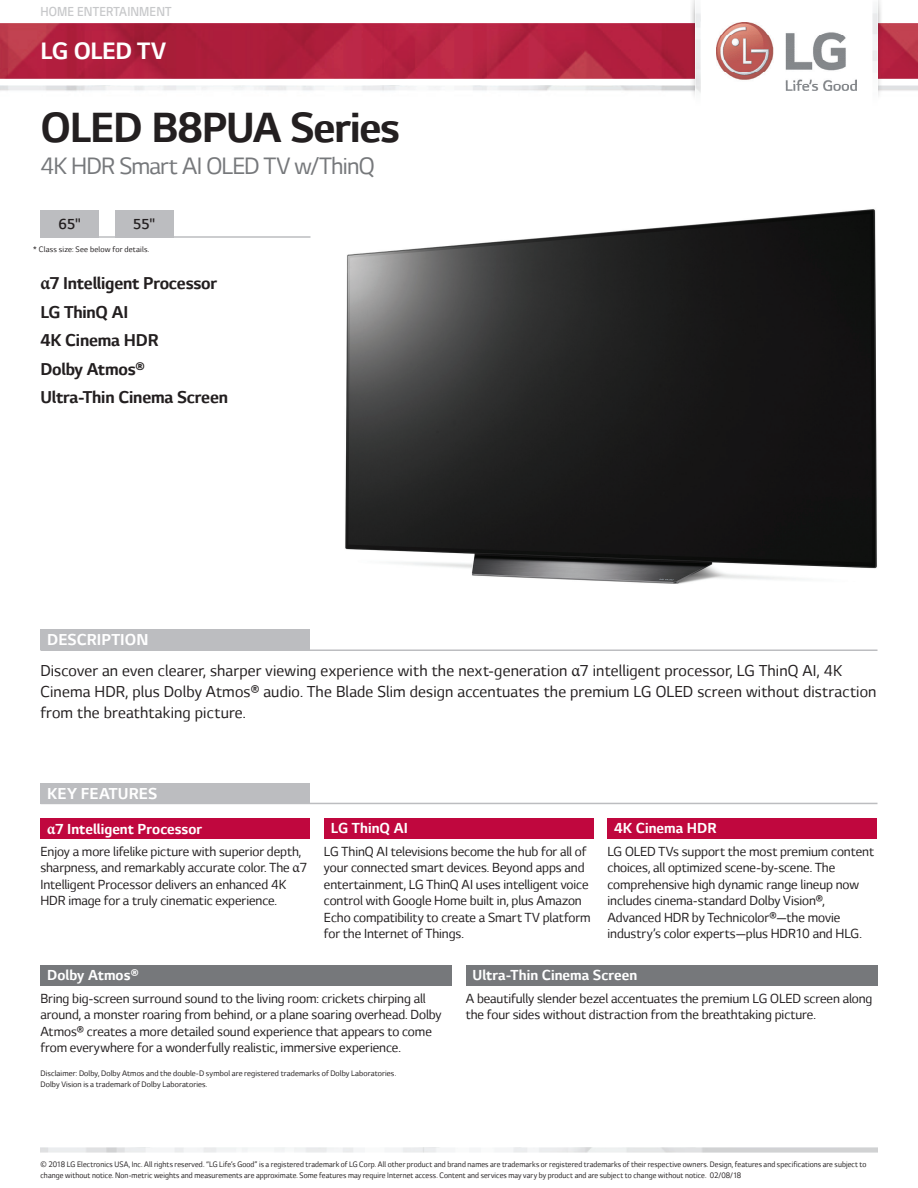
<style>
.page{position:relative;width:918px;height:1188px;background:#fff}
.page>*{position:absolute;margin:0;border:0;box-sizing:border-box;transform-origin:0 0}
.t1{font:700 48px "LG Smart";letter-spacing:-.025em;color:#231f20}
.t2{font:27px "LG Smart";letter-spacing:-.03em;color:#76787b}
.t3{font:700 27px "LG Smart";letter-spacing:-.015em;color:#fff}
.t4{font:700 19.5px/28.5px "LG Smart";letter-spacing:-.01em;color:#231f20}
.t5{font:18px/21px "LG Smart";letter-spacing:.005em;color:#231f20}
.t6{font:700 18px "LG Smart";letter-spacing:.005em;color:#fff}
.t7{font:700 16.5px "LG Smart";letter-spacing:.005em;color:#fff}
.t8{font:300 16.5px "LG Smart";color:#231f20}
.t9{font:15px/16.5px "LG Smart";letter-spacing:-.005em;color:#231f20}
.t10{font:300 14.85px "LG Smart";letter-spacing:.005em;color:#c7c8ca;scale:.91 1}
.t11{font:9px/10.5px "LG Smart";letter-spacing:.01em;color:#231f20;scale:.95 1}
.t12{font:9px/10.5px "LG Smart";letter-spacing:.01em;color:#231f20}
.s1{font-family:"Minion Pro"}
</style>
<div class="page">
<img style="left:0;top:23px;width:918px;height:68px">
<div style="left:0;top:79px;width:918px;height:6px;background:#fff"></div>
<div style="left:690px;top:0;width:193px;height:103px;background:#231f20;opacity:.4"></div>
<div style="left:698px;top:0;width:177px;height:108px;background:#fff"></div>
<div style="left:690px;top:0;width:193px;height:42px;background:#231f20;opacity:.4"></div>
<div style="left:698px;top:0;width:177px;height:54px;background:#fff"></div>
<img style="left:695px;top:22px;width:5px;height:47px">
<img style="left:873px;top:22px;width:5px;height:47px">
<div style="left:695px;top:69px;width:183px;height:39px;background:#fff"></div>
<div style="left:0;top:0;width:918px;height:22px;background:#fff"></div>
<img style="left:716px;top:23px;width:140px;height:68px">
<img style="left:40px;top:1148px;width:838px;height:4px">
<img style="left:208px;top:209px;width:670px;height:441px">
<div style="left:40px;top:783px;width:270px;height:20px;background:#bcbdc0"></div>
<div style="left:40px;top:630px;width:270px;height:20px;background:#bcbdc0"></div>
<div style="left:40px;top:210px;width:59px;height:28px;background:#bcbdc0"></div>
<div style="left:115px;top:210px;width:59px;height:28px;background:#bcbdc0"></div>
<hr style="left:40px;top:650px;width:838px;height:1px;background:#bcbdc0">
<hr style="left:40px;top:803px;width:838px;height:1px;background:#bcbdc0">
<hr style="left:40px;top:236px;width:270px;height:2px;background:#bcbdc0">
<div style="left:40px;top:818px;width:270px;height:20px;background:#c0073e"></div>
<div style="left:324px;top:818px;width:270px;height:20px;background:#c0073e"></div>
<div style="left:608px;top:818px;width:270px;height:20px;background:#c0073e"></div>
<div style="left:40px;top:965px;width:412px;height:21px;background:#76787b"></div>
<div style="left:466px;top:965px;width:412px;height:21px;background:#76787b"></div>
<p class="t10" style="left:40px;top:4px;width:146px">HOME ENTERTAINMENT</p>
<h2 class="t3" style="left:40px;top:35px;width:127px">LG OLED TV</h2>
<h1 class="t1" style="left:40px;top:101px;width:361px">OLED B8PUA Series</h1>
<h2 class="t2" style="left:40px;top:151px;width:336px">4K HDR Smart AI OLED TV w/ThinQ</h2>
<p class="t8" style="left:59px;top:215px;width:24px">65"</p>
<p class="t8" style="left:133px;top:215px;width:24px">55"</p>
<p class="t12" style="left:33px;top:245px;width:118px">* Class size: See below for details.</p>
<h3 class="t4" style="left:40px;top:270px;width:189px"><span class="s1">α</span>7 Intelligent Processor<br>LG ThinQ AI<br>4K Cinema HDR<br>Dolby Atmos®<br>Ultra-Thin Cinema Screen</h3>
<p class="t6" style="left:47px;top:630px;width:103px">DESCRIPTION</p>
<p class="t5" style="left:40px;top:660px;width:838px">Discover an even clearer, sharper viewing experience with the next-generation <span class="s1">α</span>7 intelligent processor, LG ThinQ AI, 4K<br>Cinema HDR, plus Dolby Atmos® audio. The Blade Slim design accentuates the premium LG OLED screen without distraction from the breathtaking picture.</p>
<p class="t6" style="left:47px;top:783px;width:111px">KEY FEATURES</p>
<p class="t7" style="left:47px;top:819px;width:157px"><span class="s1">α</span>7 Intelligent Processor</p>
<p class="t7" style="left:331px;top:819px;width:79px">LG ThinQ AI</p>
<p class="t7" style="left:614px;top:819px;width:104px">4K Cinema HDR</p>
<p class="t9" style="left:40px;top:843px;width:268px">Enjoy a more lifelike picture with superior depth, sharpness, and remarkably accurate color. The <span class="s1">α</span>7<br>Intelligent Processor delivers an enhanced 4K HDR image for a truly cinematic experience.</p>
<p class="t9" style="left:324px;top:843px;width:268px">LG ThinQ AI televisions become the hub for all of your connected smart devices. Beyond apps and entertainment, LG ThinQ AI uses intelligent voice control with Google Home built in, plus Amazon Echo compatibility to create a Smart TV platform for the Internet of Things.</p>
<p class="t9" style="left:607px;top:843px;width:268px">LG OLED TVs support the most premium content choices, all optimized scene-by-scene. The comprehensive high dynamic range lineup now includes cinema-standard Dolby Vision®, Advanced HDR by Technicolor®—the movie industry’s color experts—plus HDR10 and HLG.</p>
<p class="t7" style="left:47px;top:966px;width:93px">Dolby Atmos®</p>
<p class="t9" style="left:40px;top:990px;width:403px">Bring big-screen surround sound to the living room: crickets chirping all around, a monster roaring from behind, or a plane soaring overhead. Dolby Atmos® creates a more detailed sound experience that appears to come from everywhere for a wonderfully realistic, immersive experience.</p>
<p class="t12" style="left:40px;top:1068px;width:357px">Disclaimer: Dolby, Dolby Atmos and the double-D symbol are registered trademarks of Dolby Laboratories.<br>Dolby Vision is a trademark of Dolby Laboratories.</p>
<p class="t7" style="left:472px;top:966px;width:166px">Ultra-Thin Cinema Screen</p>
<p class="t9" style="left:466px;top:990px;width:408px">A beautifully slender bezel accentuates the premium LG OLED screen along the four sides without distraction from the breathtaking picture.</p>
<p class="t11" style="left:40px;top:1160px;width:871px">© 2018 LG Electronics USA, Inc. All rights reserved. “LG Life’s Good” is a registered trademark of LG Corp. All other product and brand names are trademarks or registered trademarks of their respective owners. Design, features and specifications are subject to change without notice. Non-metric weights and measurements are approximate. Some features may require Internet access. Content and services may vary by product and are subject to change without notice. 02/08/18</p>
</div>
